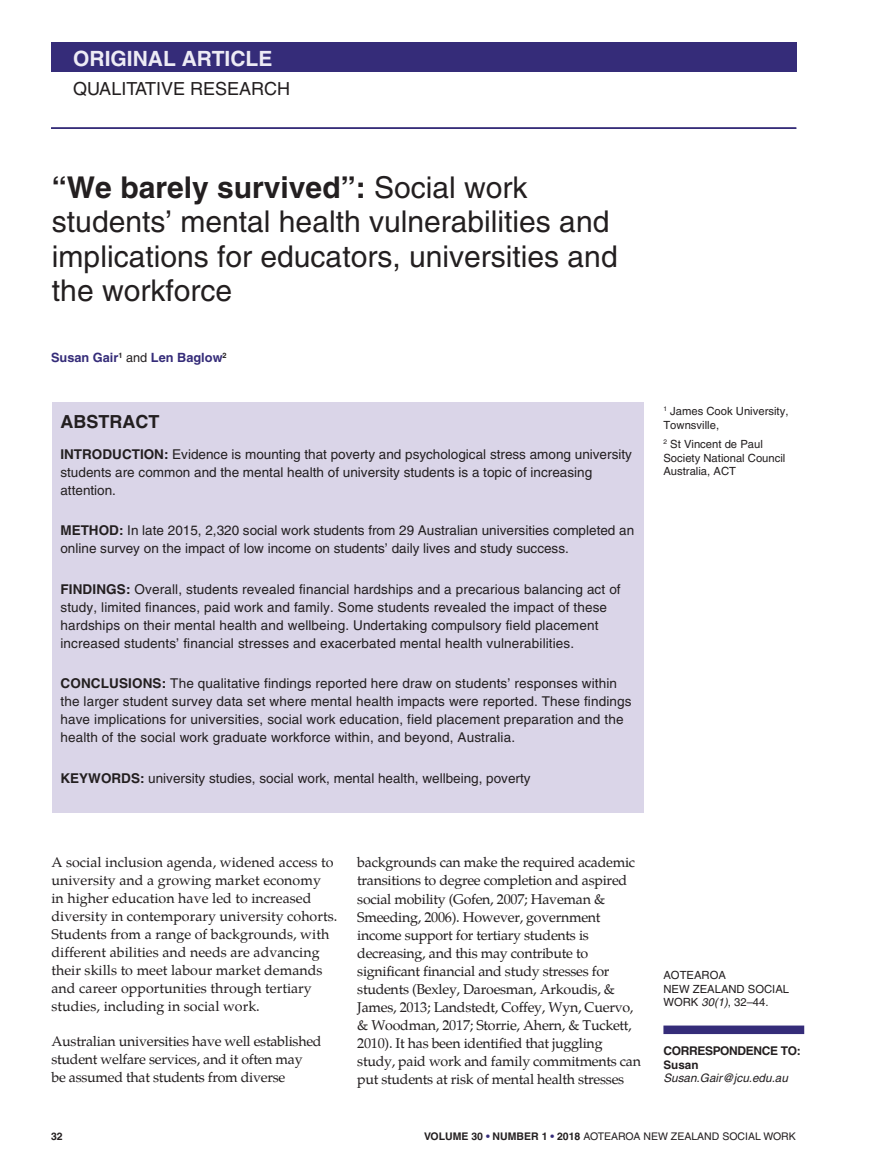
<style>
.page{position:relative;width:881px;height:1170px;background:#fff}
.page>*{position:absolute;margin:0;border:0;box-sizing:border-box;transform-origin:0 0}
.t1{font:30px/34.5px "Helvetica";color:#231f20}
.t2{font:700 21px "Helvetica";color:#edebf5}
.t3{font:18px "Helvetica";color:#231f20}
.t4{font:700 18px "Helvetica";color:#231f20}
.t5{font:14.25px/18px "Palatino";letter-spacing:-.02em;color:#231f20}
.t6{font:14.25px/18px "Palatino";color:#231f20}
.t7{font:13.5px/18px "Helvetica";letter-spacing:.01em;color:#231f20}
.t8{font:700 12.75px "Helvetica";color:#352c79}
.t9{font:700 12px "Helvetica";letter-spacing:-.03em;color:#231f20}
.t10{font:italic 11.7px "Helvetica";color:#231f20}
.t11{font:700 11.7px "Helvetica";color:#231f20}
.t12{font:11.25px/13.5px "Helvetica";color:#231f20}
.t13{font:10.5px "Helvetica";color:#231f20}
.t14{font:700 10.5px "Helvetica";color:#231f20}
.s1{font-weight:700}
.s2{font-weight:400;color:#231f20}
.s3{font-style:italic}
.s4{font-weight:700;color:#352c79}
</style>
<div class="page">
<div style="left:51px;top:43px;width:745px;height:29px;background:#352c79"></div>
<hr style="left:51px;top:127px;width:745px;height:2px;background:#352c79">
<div style="left:52px;top:402px;width:591px;height:410px;background:#dad5e8"></div>
<div style="left:663px;top:1025px;width:140px;height:8px;background:#352c79"></div>
<h2 class="t2" style="left:73px;top:50px;width:201px">ORIGINAL ARTICLE</h2>
<h3 class="t3" style="left:73px;top:82px;width:218px">QUALITATIVE RESEARCH</h3>
<h1 class="t1" style="left:52px;top:173px;width:567px"><span class="s1">“We barely survived”:</span> Social work students’ mental health vulnerabilities and implications for educators, universities and the workforce</h1>
<p class="t8" style="left:51px;top:353px;width:177px">Susan Gair<sup>1</sup> <span class="s2">and</span> Len Baglow<sup>2</sup></p>
<h3 class="t4" style="left:60px;top:415px;width:100px">ABSTRACT</h3>
<p class="t7" style="left:60px;top:446px;width:572px"><span class="s1">INTRODUCTION:</span> Evidence is mounting that poverty and psychological stress among university students are common and the mental health of university students is a topic of increasing attention.</p>
<p class="t7" style="left:60px;top:522px;width:575px"><span class="s1">METHOD:</span> In late 2015, 2,320 social work students from 29 Australian universities completed an online survey on the impact of low income on students’ daily lives and study success.</p>
<p class="t7" style="left:60px;top:581px;width:561px"><span class="s1">FINDINGS:</span> Overall, students revealed financial hardships and a precarious balancing act of study, limited finances, paid work and family. Some students revealed the impact of these hardships on their mental health and wellbeing. Undertaking compulsory field placement increased students’ financial stresses and exacerbated mental health vulnerabilities.</p>
<p class="t7" style="left:60px;top:675px;width:572px"><span class="s1">CONCLUSIONS:</span> The qualitative findings reported here draw on students’ responses within the larger student survey data set where mental health impacts were reported. These findings have implications for universities, social work education, field placement preparation and the health of the social work graduate workforce within, and beyond, Australia.</p>
<p class="t7" style="left:60px;top:770px;width:471px"><span class="s1">KEYWORDS:</span> university studies, social work, mental health, wellbeing, poverty</p>
<p class="t12" style="left:663px;top:405px;width:126px"><sup>1</sup> James Cook University,<br>Townsville,</p>
<p class="t12" style="left:663px;top:438px;width:123px"><sup>2</sup> St Vincent de Paul<br>Society National Council<br>Australia, ACT</p>
<p class="t6" style="left:51px;top:854px;width:287px">A social inclusion agenda, widened access to university and a growing market economy<br>in higher education have led to increased diversity in contemporary university cohorts.<br>Students from a range of backgrounds, with different abilities and needs are advancing their skills to meet labour market demands and career opportunities through tertiary studies, including in social work.</p>
<p class="t5" style="left:51px;top:1033px;width:271px">Australian universities have well established student welfare services, and it often may<br>be assumed that students from diverse</p>
<p class="t5" style="left:357px;top:855px;width:285px">backgrounds can make the required academic transitions to degree completion and aspired social mobility (Gofen, 2007; Haveman &amp; Smeeding, 2006). However, government income support for tertiary students is decreasing, and this may contribute to significant financial and study stresses for students (Bexley, Daroesman, Arkoudis, &amp; James, 2013; Landstedt, Coffey, Wyn, Cuervo, &amp; Woodman, 2017; Storrie, Ahern, &amp; Tuckett, 2010). It has been identified that juggling study, paid work and family commitments can put students at risk of mental health stresses</p>
<p class="t12" style="left:663px;top:969px;width:127px">AOTEAROA<br>NEW ZEALAND SOCIAL<br>WORK <span class="s3">30(1)</span>, 32–44.</p>
<p class="t9" style="left:663px;top:1046px;width:139px">CORRESPONDENCE TO:</p>
<p class="t11" style="left:663px;top:1060px;width:37px">Susan</p>
<p class="t10" style="left:663px;top:1073px;width:126px">Susan.Gair@jcu.edu.au</p>
<p class="t14" style="left:51px;top:1132px;width:13px">32</p>
<p class="t13" style="left:424px;top:1132px;width:373px"><span class="s1">VOLUME 30</span> <span class="s4">•</span> <span class="s1">NUMBER 1</span> <span class="s4">•</span> <span class="s1">2018</span> AOTEAROA NEW ZEALAND SOCIAL WORK</p>
</div>
